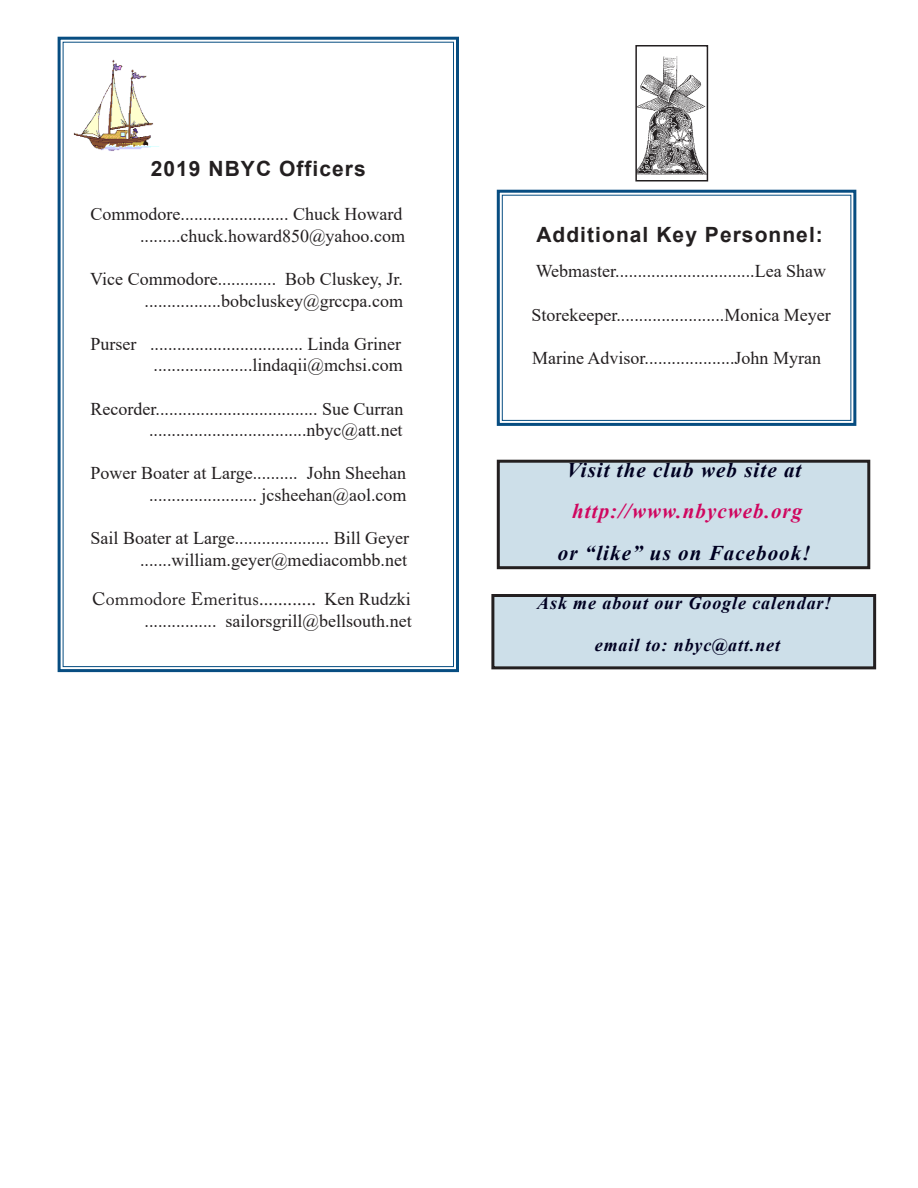
<style>
.page{position:relative;width:918px;height:1188px;background:#fff}
.page>*{position:absolute;margin:0;border:0;box-sizing:border-box;transform-origin:0 0}
.Sidebar{font:italic 700 21px "Times New Roman";letter-spacing:.05em;color:#000021}
.Sidebar_Head{font:700 21px "Arial";letter-spacing:.05em;color:#231f20}
.Sidebar-2{font:italic 700 21px "Times New Roman";letter-spacing:.05em;color:#d0065f}
.t1{font:18px/21.6px "Times New Roman";color:#231f20;text-align:right}
.Sidebar-3{font:italic 700 18px "Times New Roman";letter-spacing:.05em;color:#000021}
.t2{font:18px "Adobe Caslon Pro";letter-spacing:.01em;color:#231f20}
.s1{font-family:"Times New Roman"}
</style>
<div class="page">
<svg style="left:496px;top:189px;width:361px;height:237px"></svg>
<div style="left:502px;top:195px;width:349px;height:226px;border:1px solid #074d81"></div>
<svg style="left:57px;top:36px;width:402px;height:637px"></svg>
<div style="left:493px;top:596px;width:382px;height:72px;background:#cddfe9"></div>
<div style="left:491px;top:594px;width:385px;height:75px;border:3px solid #231f20"></div>
<img style="left:74px;top:57px;width:96px;height:96px">
<div style="left:498px;top:461px;width:371px;height:107px;background:#cddfe9"></div>
<div style="left:497px;top:460px;width:373px;height:109px;border:3px solid #231f20"></div>
<img style="left:638px;top:57px;width:67px;height:118px">
<div style="left:635px;top:45px;width:73px;height:137px;border:2px solid #231f20"></div>
<p class="Sidebar_Head" style="left:151px;top:154px;width:217px">2019 NBYC Officers</p>
<p class="t1" style="left:91px;top:203px;width:313px">Commodore........................ Chuck Howard</p>
<p class="t1" style="left:140px;top:224px;width:267px">.........chuck.howard850@yahoo.com</p>
<p class="t1" style="left:90px;top:268px;width:314px">Vice Commodore............. Bob Cluskey, Jr. .................bobcluskey@grccpa.com</p>
<p class="t1" style="left:91px;top:332px;width:312px">Purser .................................. Linda Griner</p>
<p class="t1" style="left:154px;top:354px;width:251px">......................lindaqii@mchsi.com</p>
<p class="t1" style="left:91px;top:397px;width:314px">Recorder.................................... Sue Curran</p>
<p class="t1" style="left:149px;top:419px;width:255px">...................................nbyc@att.net</p>
<p class="t1" style="left:91px;top:462px;width:317px">Power Boater at Large.......... John Sheehan</p>
<p class="t1" style="left:149px;top:484px;width:259px">........................ jcsheehan@aol.com</p>
<p class="t1" style="left:91px;top:527px;width:320px">Sail Boater at Large..................... Bill Geyer .......william.geyer@mediacombb.net</p>
<p class="t2" style="left:92px;top:589px;width:320px">Commodore Emeritus............ <span class="s1">Ken Rudzki</span></p>
<p class="t1" style="left:145px;top:610px;width:269px">................ sailorsgrill@bellsouth.net</p>
<p class="Sidebar_Head" style="left:536px;top:219px;width:288px">Additional Key Personnel:</p>
<p class="t1" style="left:536px;top:260px;width:292px">Webmaster...............................Lea Shaw</p>
<p class="t1" style="left:531px;top:303px;width:301px">Storekeeper........................Monica Meyer</p>
<p class="t1" style="left:532px;top:346px;width:290px">Marine Advisor....................John Myran</p>
<p class="Sidebar" style="left:567px;top:455px;width:236px">Visit the club web site at</p>
<p class="Sidebar-2" style="left:572px;top:497px;width:232px">http://www.nbycweb.org</p>
<p class="Sidebar" style="left:558px;top:538px;width:254px">or “like” us on Facebook!</p>
<p class="Sidebar-3" style="left:537px;top:591px;width:296px">Ask me about our Google calendar!</p>
<p class="Sidebar-3" style="left:595px;top:632px;width:187px">email to: nbyc@att.net</p>
</div>
